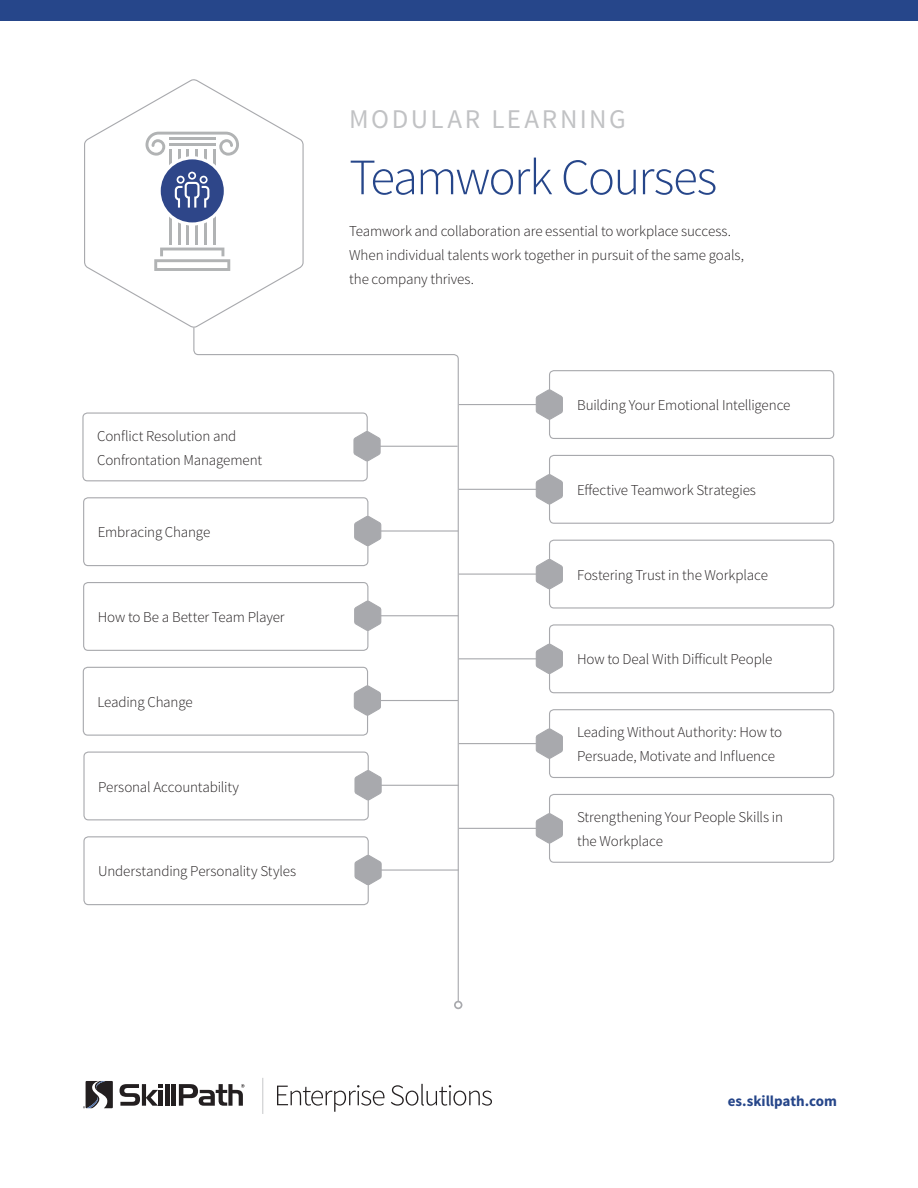
<style>
.page{position:relative;width:918px;height:1188px;background:#fff}
.page>*{position:absolute;margin:0;border:0;box-sizing:border-box;transform-origin:0 0}
.Title_Page{font:300 51px "Source Sans Pro";letter-spacing:-.035em;color:#26468a}
.t1{font:27px "Source Sans Pro";letter-spacing:.09em;color:#c1c2c4}
.Body{font:300 15px/24px "Source Sans Pro";letter-spacing:-.01em;color:#231f20}
.t2{font:700 15px "Source Sans Pro";letter-spacing:-.005em;color:#26468a}
</style>
<div class="page">
<div style="left:0;top:0;width:918px;height:21px;background:#26468a"></div>
<div style="left:165px;top:1084px;width:5px;height:22px;background:#231f20"></div>
<svg style="left:120px;top:1084px;width:43px;height:22px"></svg>
<hr style="left:172px;top:1084px;width:4px;height:22px;background:#231f20">
<svg style="left:179px;top:1084px;width:65px;height:22px"></svg>
<svg style="left:83px;top:1081px;width:30px;height:27px"></svg>
<hr style="left:262px;top:1078px;width:1px;height:36px;background:#c7c8ca">
<svg style="left:277px;top:1084px;width:215px;height:28px"></svg>
<svg style="left:84px;top:79px;width:220px;height:249px"></svg>
<svg style="left:146px;top:132px;width:93px;height:24px"></svg>
<hr style="left:169px;top:137px;width:47px;height:3px;background:#b1b3b4">
<hr style="left:169px;top:143px;width:47px;height:3px;background:#b1b3b4">
<svg style="left:154px;top:248px;width:76px;height:23px"></svg>
<hr style="left:169px;top:149px;width:3px;height:96px;background:#b1b3b4">
<hr style="left:213px;top:149px;width:3px;height:96px;background:#b1b3b4">
<hr style="left:178px;top:149px;width:3px;height:96px;background:#b1b3b4">
<hr style="left:204px;top:149px;width:3px;height:96px;background:#b1b3b4">
<hr style="left:195px;top:149px;width:3px;height:96px;background:#b1b3b4">
<hr style="left:186px;top:149px;width:3px;height:96px;background:#b1b3b4">
<svg style="left:158px;top:156px;width:69px;height:70px"></svg>
<div style="left:161px;top:159px;width:63px;height:63px;background:#2e4689;border-radius:50%"></div>
<svg style="left:175px;top:172px;width:34px;height:36px"></svg>
<svg style="left:193px;top:327px;width:266px;height:676px"></svg>
<div style="left:454px;top:1001px;width:8px;height:8px;border:2px solid #a8a9ad;border-radius:50%"></div>
<hr style="left:367px;top:446px;width:91px;height:1px;background:#a8a9ad">
<svg style="left:353px;top:430px;width:28px;height:33px"></svg>
<div style="left:82px;top:412px;width:286px;height:69px;border:1px solid #a8a9ad;border-radius:4px"></div>
<hr style="left:459px;top:404px;width:90px;height:1px;background:#a8a9ad">
<svg style="left:535px;top:389px;width:28px;height:31px"></svg>
<div style="left:549px;top:370px;width:285px;height:69px;border:1px solid #a8a9ad;border-radius:4px"></div>
<hr style="left:459px;top:489px;width:90px;height:1px;background:#a8a9ad">
<svg style="left:535px;top:474px;width:28px;height:31px"></svg>
<div style="left:549px;top:455px;width:285px;height:69px;border:1px solid #a8a9ad;border-radius:4px"></div>
<hr style="left:459px;top:574px;width:90px;height:1px;background:#a8a9ad">
<svg style="left:535px;top:559px;width:28px;height:31px"></svg>
<div style="left:549px;top:540px;width:285px;height:69px;border:1px solid #a8a9ad;border-radius:4px"></div>
<hr style="left:459px;top:743px;width:90px;height:1px;background:#a8a9ad">
<svg style="left:535px;top:728px;width:28px;height:31px"></svg>
<div style="left:549px;top:709px;width:285px;height:69px;border:1px solid #a8a9ad;border-radius:4px"></div>
<hr style="left:459px;top:658px;width:90px;height:1px;background:#a8a9ad">
<svg style="left:535px;top:643px;width:28px;height:31px"></svg>
<div style="left:549px;top:624px;width:285px;height:69px;border:1px solid #a8a9ad;border-radius:4px"></div>
<hr style="left:459px;top:828px;width:90px;height:1px;background:#a8a9ad">
<svg style="left:535px;top:813px;width:28px;height:31px"></svg>
<div style="left:549px;top:794px;width:285px;height:69px;border:1px solid #a8a9ad;border-radius:4px"></div>
<hr style="left:368px;top:530px;width:90px;height:2px;background:#a8a9ad">
<svg style="left:354px;top:515px;width:28px;height:32px"></svg>
<div style="left:83px;top:497px;width:285px;height:69px;border:1px solid #a8a9ad;border-radius:4px"></div>
<hr style="left:368px;top:615px;width:90px;height:1px;background:#a8a9ad">
<svg style="left:354px;top:599px;width:28px;height:33px"></svg>
<div style="left:83px;top:582px;width:285px;height:69px;border:1px solid #a8a9ad;border-radius:4px"></div>
<hr style="left:367px;top:700px;width:91px;height:1px;background:#a8a9ad">
<svg style="left:353px;top:685px;width:29px;height:32px"></svg>
<div style="left:83px;top:667px;width:285px;height:69px;border:1px solid #a8a9ad;border-radius:4px"></div>
<hr style="left:368px;top:785px;width:91px;height:1px;background:#a8a9ad">
<svg style="left:354px;top:769px;width:28px;height:33px"></svg>
<div style="left:83px;top:752px;width:286px;height:68px;border:1px solid #a8a9ad;border-radius:4px"></div>
<hr style="left:368px;top:869px;width:91px;height:2px;background:#a8a9ad">
<svg style="left:354px;top:854px;width:28px;height:32px"></svg>
<div style="left:83px;top:836px;width:286px;height:69px;border:1px solid #a8a9ad;border-radius:4px"></div>
<p class="Body" style="left:97px;top:424px;width:167px">Conflict Resolution and<br>Confrontation Management</p>
<p class="Body" style="left:98px;top:520px;width:114px">Embracing Change</p>
<p class="Body" style="left:98px;top:605px;width:189px">How to Be a Better Team Player</p>
<p class="Body" style="left:97px;top:690px;width:97px">Leading Change</p>
<p class="Body" style="left:98px;top:775px;width:143px">Personal Accountability</p>
<p class="Body" style="left:98px;top:859px;width:200px">Understanding Personality Styles</p>
<p class="t1" style="left:349px;top:103px;width:278px">MODULAR LEARNING</p>
<p class="Title_Page" style="left:349px;top:146px;width:370px">Teamwork Courses</p>
<p class="Body" style="left:349px;top:219px;width:396px">Teamwork and collaboration are essential to workplace success.<br>When individual talents work together in pursuit of the same goals, the company thrives.</p>
<p class="Body" style="left:577px;top:393px;width:215px">Building Your Emotional Intelligence</p>
<p class="Body" style="left:577px;top:478px;width:180px">Effective Teamwork Strategies</p>
<p class="Body" style="left:577px;top:563px;width:192px">Fostering Trust in the Workplace</p>
<p class="Body" style="left:577px;top:648px;width:197px">How to Deal With Difficult People</p>
<p class="Body" style="left:577px;top:720px;width:207px">Leading Without Authority: How to<br>Persuade, Motivate and Influence</p>
<p class="Body" style="left:577px;top:805px;width:207px">Strengthening Your People Skills in the Workplace</p>
<p class="t2" style="left:728px;top:1091px;width:111px">es.skillpath.com</p>
</div>
